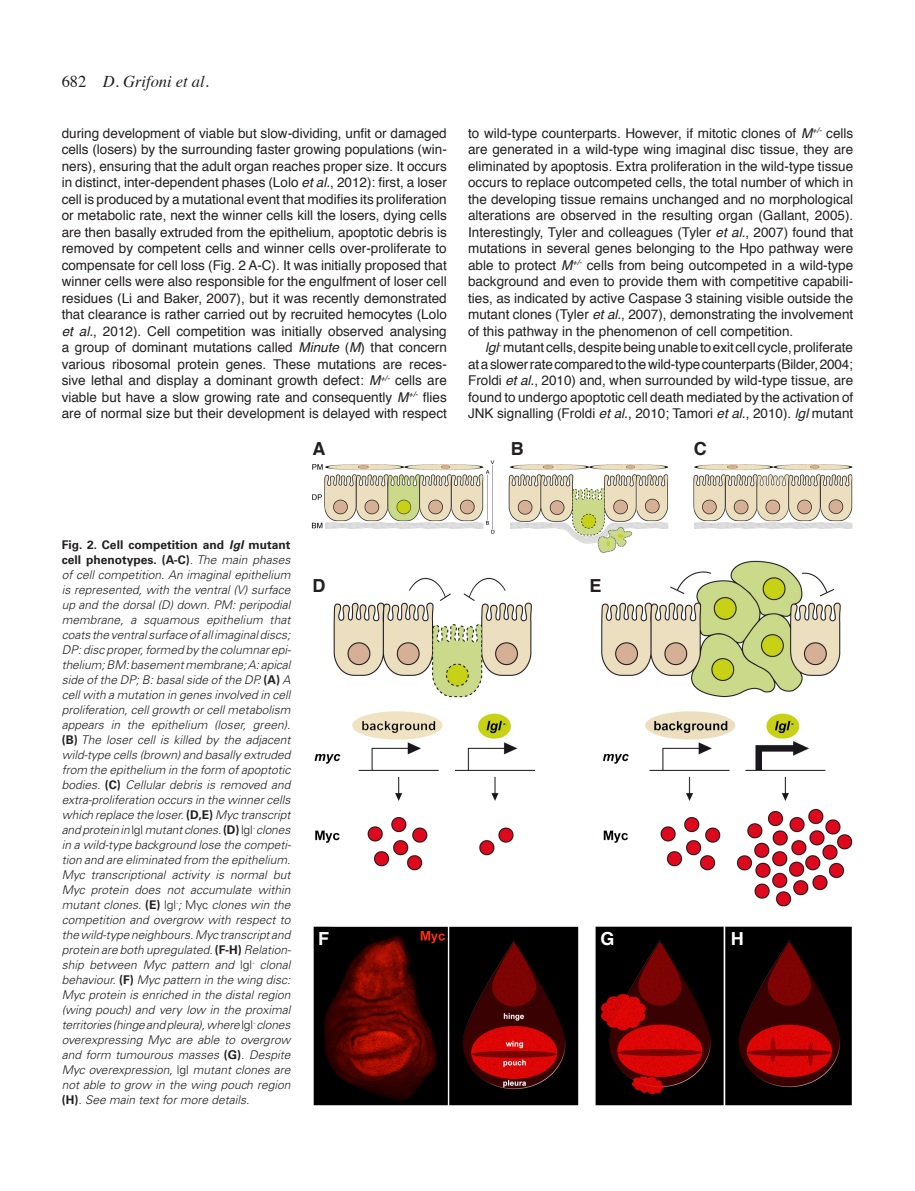
<style>
.page{position:relative;width:915px;height:1191px;background:#fff}
.page>*{position:absolute;margin:0;border:0;box-sizing:border-box;transform-origin:0 0}
._0-PictureA_B_C{font:700 18px "Helvetica";color:#231f20}
._0-PictureA_B_C-2{font:700 18px "Helvetica";color:#fff}
.t1{font:italic 16.5px "Times";color:#231f20}
._0-Texto{font:13.5px/16.5px "Helvetica";color:#231f20;text-align:justify}
._0-PictureLegendText{font:italic 300 12px/15px "Univers LT Std";color:#231f20;text-align:justify}
.s1{font-style:normal}
.s2{font-style:italic}
.s3{font-weight:700;font-style:normal}
.s4{font-weight:700}
</style>
<div class="page">
<img style="left:311px;top:460px;width:542px;height:646px">
<p class="t1" style="left:62px;top:67px;width:149px"><span class="s1">682</span> D. Grifoni et al.</p>
<p class="_0-Texto" style="left:62px;top:125px;width:386px">during development of viable but slow-dividing, unfit or damaged cells (losers) by the surrounding faster growing populations (win&shy;ners), ensuring that the adult organ reaches proper size. It occurs in distinct, inter-dependent phases (Lolo <span class="s2">et al.</span>, 2012): first, a loser cell is produced by a mutational event that modifies its proliferation or metabolic rate, next the winner cells kill the losers, dying cells are then basally extruded from the epithelium, apoptotic debris is removed by competent cells and winner cells over-proliferate to compensate for cell loss (Fig. 2 A-C). It was initially proposed that winner cells were also responsible for the engulfment of loser cell residues (Li and Baker, 2007), but it was recently demonstrated that clearance is rather carried out by recruited hemocytes (Lolo <span class="s2">et al.</span>, 2012). Cell competition was initially observed analysing a group of dominant mutations called <span class="s2">Minute</span> (<span class="s2">M</span>) that concern various ribosomal protein genes. These mutations are reces&shy;sive lethal and display a dominant growth defect: <span class="s2">M</span><sup>+/-</sup> cells are viable but have a slow growing rate and consequently <span class="s2">M</span><sup>+/-</sup> flies are of normal size but their development is delayed with respect</p>
<p class="_0-Texto" style="left:468px;top:125px;width:386px">to wild-type counterparts. However, if mitotic clones of <span class="s2">M</span><sup>+/-</sup> cells are generated in a wild-type wing imaginal disc tissue, they are eliminated by apoptosis. Extra proliferation in the wild-type tissue occurs to replace outcompeted cells, the total number of which in the developing tissue remains unchanged and no morphological alterations are observed in the resulting organ (Gallant, 2005).<br>Interestingly, Tyler and colleagues (Tyler <span class="s2">et al.</span>, 2007) found that mutations in several genes belonging to the Hpo pathway were able to protect <span class="s2">M</span><sup>+/-</sup> cells from being outcompeted in a wild-type background and even to provide them with competitive capabili&shy;ties, as indicated by active Caspase 3 staining visible outside the mutant clones (Tyler <span class="s2">et al.</span>, 2007), demonstrating the involvement of this pathway in the phenomenon of cell competition.</p>
<p class="_0-Texto" style="left:468px;top:340px;width:386px;text-indent:17px"><span class="s2">lgl</span><sup>-</sup> mutant cells, despite being unable to exit cell cycle, proliferate at a slower rate compared to the wild-type counterparts (Bilder, 2004; Froldi <span class="s2">et al.</span>, 2010) and, when surrounded by wild-type tissue, are found to undergo apoptotic cell death mediated by the activation of JNK signalling (Froldi <span class="s2">et al.</span>, 2010; Tamori <span class="s2">et al.</span>, 2010). <span class="s2">lgl</span> mutant</p>
<p class="_0-PictureA_B_C" style="left:312px;top:434px;width:14px">A</p>
<p class="_0-PictureA_B_C" style="left:510px;top:434px;width:14px">B</p>
<p class="_0-PictureA_B_C" style="left:693px;top:434px;width:14px">C</p>
<p class="_0-PictureLegendText" style="left:62px;top:537px;width:231px"><span class="s3">Fig. 2. Cell competition and</span> <span class="s4">lgl</span> <span class="s3">mutant cell phenotypes. (A-C)</span>. The main phases of cell competition. An imaginal epithelium is represented, with the ventral (V) surface up and the dorsal (D) down. PM: peripodial membrane, a squamous epithelium that coats the ventral surface of all imaginal discs; DP: disc proper, formed by the columnar epi&shy;thelium; BM: basement membrane; A: apical side of the DP; B: basal side of the DP. <span class="s3">(A)</span> A cell with a mutation in genes involved in cell proliferation, cell growth or cell metabolism appears in the epithelium (loser, green). <span class="s3">(B)</span> The loser cell is killed by the adjacent wild-type cells (brown) and basally extruded from the epithelium in the form of apoptotic bodies. <span class="s3">(C)</span> Cellular debris is removed and extra-proliferation occurs in the winner cells which replace the loser. <span class="s3">(D,E)</span> Myc transcript and protein in <span class="s1">lgl</span> mutant clones. <span class="s3">(D)</span><span class="s1">lgl</span><sup>-</sup> clones in a wild-type background lose the competi&shy;tion and are eliminated from the epithelium.<br>Myc transcriptional activity is normal but Myc protein does not accumulate within mutant clones. <span class="s3">(E)</span> <span class="s1">lgl</span><sup>-</sup>; <span class="s1">Myc</span> clones win the competition and overgrow with respect to the wild-type neighbours. Myc transcript and protein are both upregulated. <span class="s3">(F-H)</span> Relation&shy;ship between Myc pattern and <span class="s1">lgl</span><sup>-</sup> clonal behaviour. <span class="s3">(F)</span> Myc pattern in the wing disc:<br>Myc protein is enriched in the distal region (wing pouch) and very low in the proximal territories (hinge and pleura), where <span class="s1">lgl</span><sup>-</sup> clones overexpressing Myc are able to overgrow and form tumourous masses <span class="s3">(G)</span>. Despite Myc overexpression, <span class="s1">lgl</span> mutant clones are not able to grow in the wing pouch region <span class="s3">(H)</span>. See main text for more details.</p>
<p class="_0-PictureA_B_C" style="left:312px;top:571px;width:14px">D</p>
<p class="_0-PictureA_B_C" style="left:589px;top:571px;width:14px">E</p>
<p class="_0-PictureA_B_C-2" style="left:318px;top:924px;width:12px">F</p>
<p class="_0-PictureA_B_C-2" style="left:600px;top:924px;width:16px">G</p>
<p class="_0-PictureA_B_C-2" style="left:730px;top:924px;width:14px">H</p>
</div>
